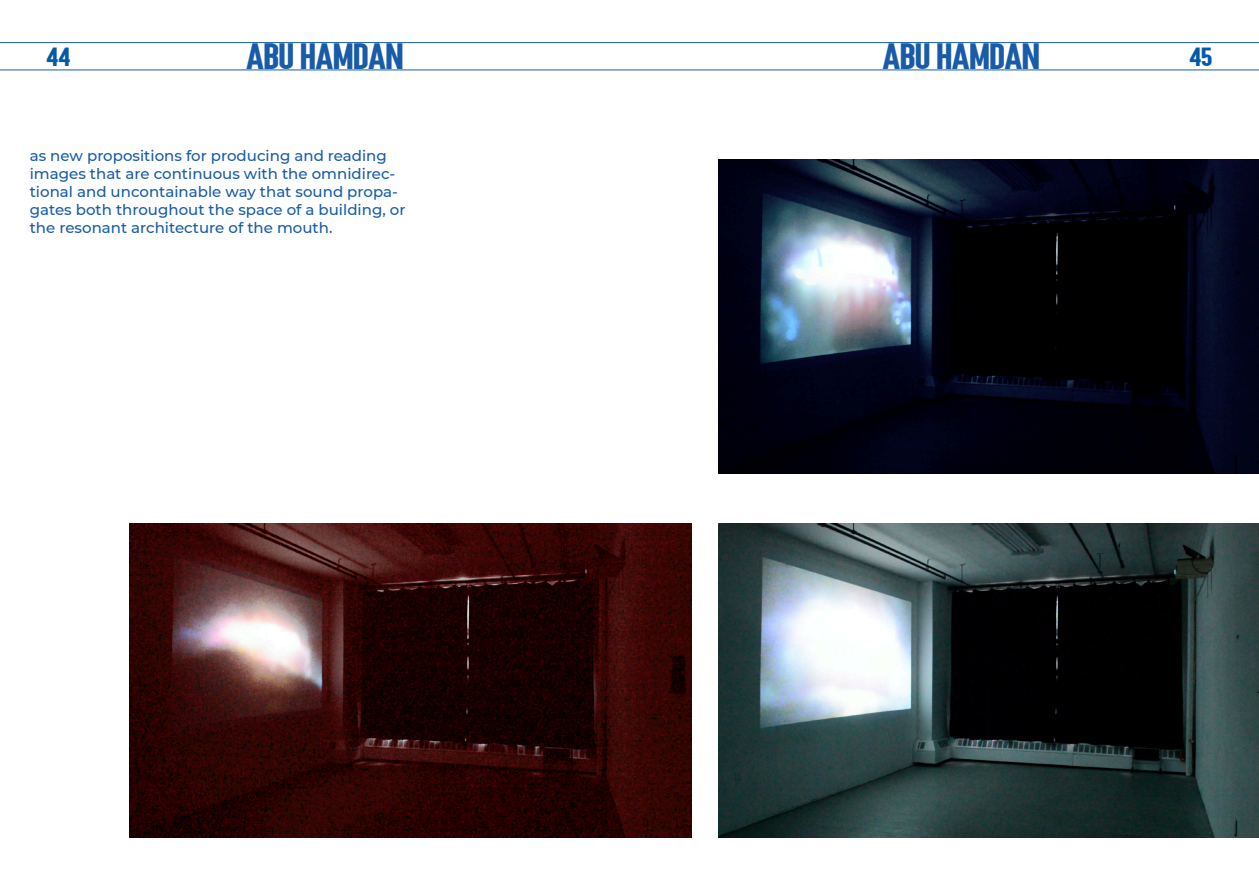
<style>
.page{position:relative;width:1259px;height:893px;background:#fff}
.page>*{position:absolute;margin:0;border:0;box-sizing:border-box;transform-origin:0 0}
.t1{font:41.25px "Monotage Sans";color:#185ca9}
.t2{font:29.55px "Monotage Sans";color:#015aaa}
.t3{font:500 15px/18px "Montserrat";color:#185ca8}
</style>
<div class="page">
<img style="left:130px;top:523px;width:561px;height:314px">
<img style="left:718px;top:159px;width:541px;height:315px">
<img style="left:718px;top:523px;width:541px;height:314px">
<hr style="left:0;top:42px;width:1259px;height:1px;background:#185ca9">
<hr style="left:0;top:70px;width:1259px;height:1px;background:#185ca9">
<h2 class="t2" style="left:47px;top:41px;width:26px">44</h2>
<p class="t1" style="left:246px;top:35px;width:158px">ABU HAMDAN</p>
<p class="t1" style="left:883px;top:35px;width:158px">ABU HAMDAN</p>
<h2 class="t2" style="left:1189px;top:41px;width:24px">45</h2>
<p class="t3" style="left:30px;top:146px;width:377px">as new propositions for producing and reading images that are continuous with the omnidirec&shy;tional and uncontainable way that sound propa&shy;gates both throughout the space of a building, or the resonant architecture of the mouth.</p>
</div>
